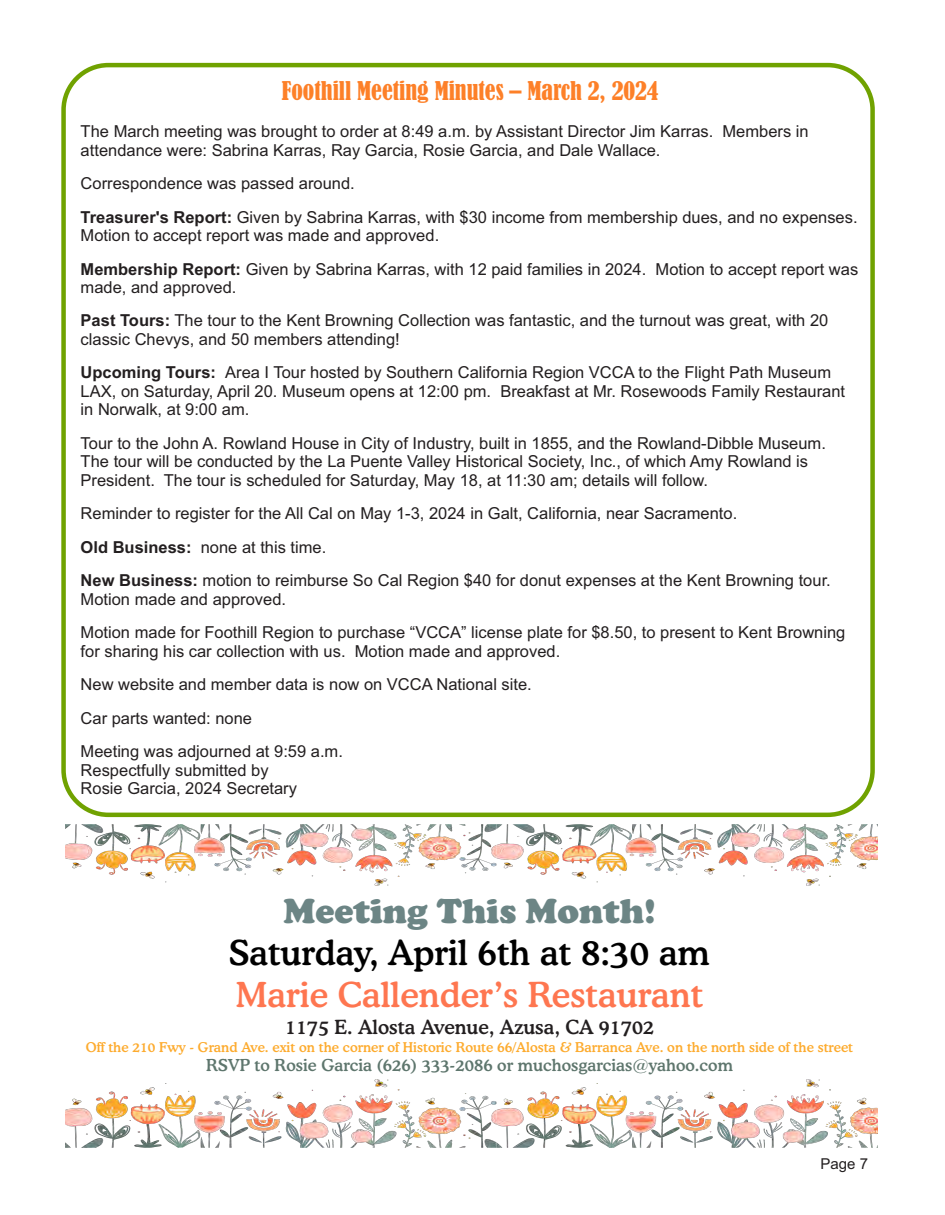
<style>
.page{position:relative;width:945px;height:1215px;background:#fff}
.page>*{position:absolute;margin:0;border:0;box-sizing:border-box;transform-origin:0 0}
.t1{font:900 36px "Cooper";color:#6c8585}
.t2{font:500 34.5px "Cooper BT";color:#fe7650}
.t3{font:500 34.5px "Cooper BT";color:#000}
.t4{font:condensed 24px "Bernard";color:#fd8028}
.t5{font:500 19.5px "Cooper BT";color:#231f20}
.t6{font:16.5px/33.5px "Arial";color:#231f20}
.t7{font:500 16.5px "Cooper BT";color:#5e766d}
.t8{font:15px "Arial";color:#231f20}
.t9{font:500 13.5px "Cooper BT";color:#fdab2e}
.s1{font-weight:700}
</style>
<div class="page">
<div style="left:61px;top:63px;width:814px;height:754px;border:4px solid #70a200;border-radius:45px"></div>
<img style="left:65px;top:1080px;width:812px;height:68px">
<img style="left:65px;top:824px;width:812px;height:61px">
<h3 class="t4" style="left:282px;top:81px;width:379px">Foothill Meeting Minutes – March 2, 2024</h3>
<p class="t6" style="left:81px;top:124px;width:730px;line-height:18.5px">The March meeting was brought to order at 8:49 a.m. by Assistant Director Jim Karras. Members in attendance were: Sabrina Karras, Ray Garcia, Rosie Garcia, and Dale Wallace.</p>
<p class="t6" style="left:81px;top:168px;width:778px">Correspondence was passed around.<br><span class="s1">Treasurer's Report:</span> Given by Sabrina Karras, with $30 income from membership dues, and no expenses.</p>
<p class="t6" style="left:81px;top:220px;width:779px">Motion to accept report was made and approved.<br><span class="s1">Membership Report:</span> Given by Sabrina Karras, with 12 paid families in 2024. Motion to accept report was</p>
<p class="t6" style="left:81px;top:272px;width:749px">made, and approved.<br><span class="s1">Past Tours:</span> The tour to the Kent Browning Collection was fantastic, and the turnout was great, with 20</p>
<p class="t6" style="left:81px;top:324px;width:752px">classic Chevys, and 50 members attending!<br><span class="s1">Upcoming Tours:</span> Area I Tour hosted by Southern California Region VCCA to the Flight Path Museum</p>
<p class="t6" style="left:81px;top:383px;width:766px;line-height:18.5px">LAX, on Saturday, April 20. Museum opens at 12:00 pm. Breakfast at Mr. Rosewoods Family Restaurant in Norwalk, at 9:00 am.</p>
<p class="t6" style="left:81px;top:435px;width:747px;line-height:18.5px">Tour to the John A. Rowland House in City of Industry, built in 1855, and the Rowland-Dibble Museum.<br>The tour will be conducted by the La Puente Valley Historical Society, Inc., of which Amy Rowland is<br>President. The tour is scheduled for Saturday, May 18, at 11:30 am; details will follow.</p>
<p class="t6" style="left:81px;top:498px;width:752px">Reminder to register for the All Cal on May 1-3, 2024 in Galt, California, near Sacramento.<br><span class="s1">Old Business:</span> none at this time.<br><span class="s1">New Business:</span> motion to reimburse So Cal Region $40 for donut expenses at the Kent Browning tour.</p>
<p class="t6" style="left:81px;top:584px;width:766px">Motion made and approved.<br>Motion made for Foothill Region to purchase “VCCA” license plate for $8.50, to present to Kent Browning</p>
<p class="t6" style="left:81px;top:636px;width:481px">for sharing his car collection with us. Motion made and approved.<br>New website and member data is now on VCCA National site.<br>Car parts wanted: none<br>Meeting was adjourned at 9:59 a.m.</p>
<p class="t6" style="left:81px;top:762px;width:218px;line-height:18.5px">Respectfully submitted by<br>Rosie Garcia, 2024 Secretary</p>
<h1 class="t1" style="left:284px;top:899px;width:373px">Meeting This Month!</h1>
<h2 class="t3" style="left:229px;top:939px;width:482px">Saturday, April 6th at 8:30 am</h2>
<h2 class="t2" style="left:236px;top:981px;width:469px">Marie Callender’s Restaurant</h2>
<p class="t5" style="left:285px;top:1019px;width:371px">1175 E. Alosta Avenue, Azusa, CA 91702</p>
<p class="t9" style="left:86px;top:1041px;width:769px">Off the 210 Fwy - Grand Ave. exit on the corner of Historic Route 66/Alosta &amp; Barranca Ave. on the north side of the street</p>
<p class="t7" style="left:206px;top:1058px;width:529px">RSVP to Rosie Garcia (626) 333-2086 or muchosgarcias@yahoo.com</p>
<p class="t8" style="left:821px;top:1158px;width:49px">Page 7</p>
</div>
